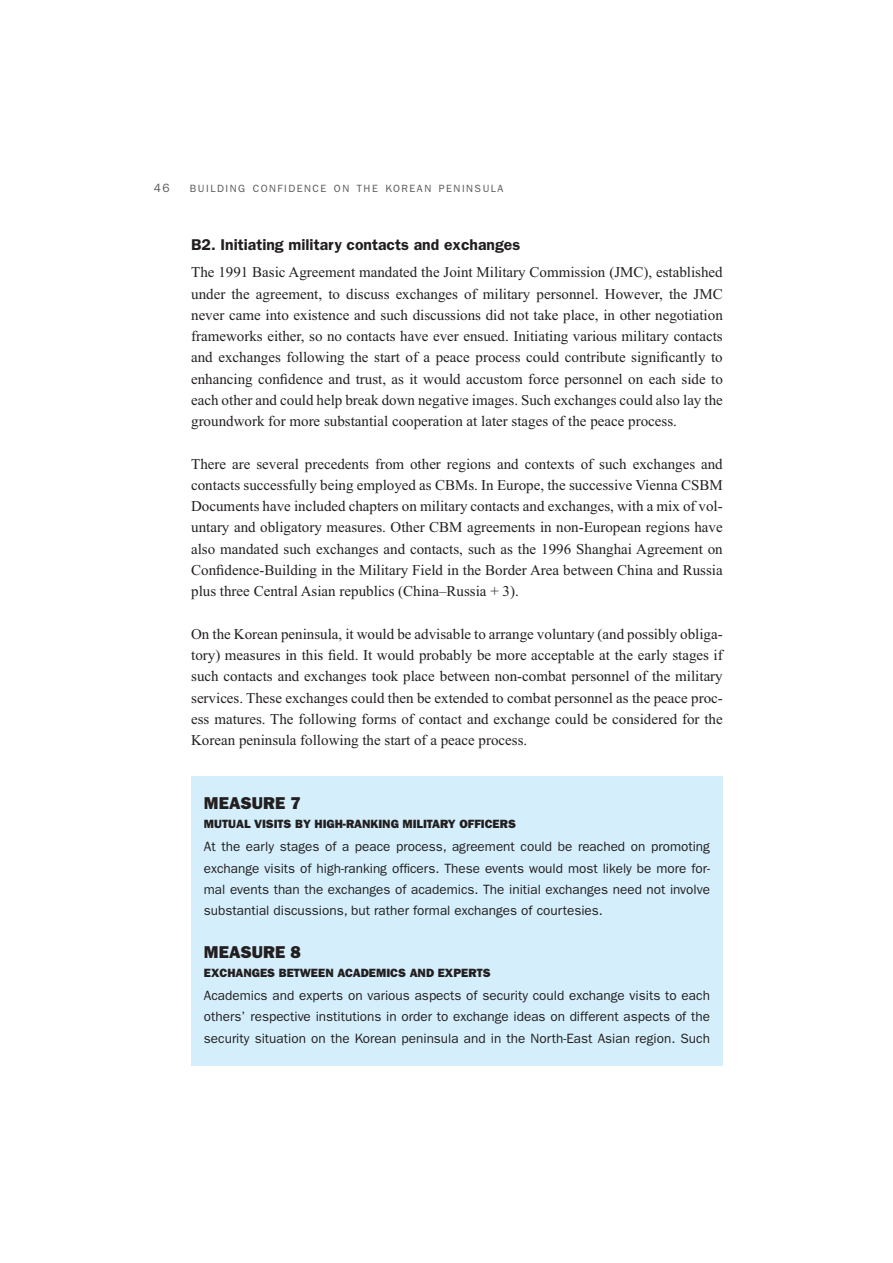
<style>
.page{position:relative;width:893px;height:1263px;background:#fff}
.page>*{position:absolute;margin:0;border:0;box-sizing:border-box;transform-origin:0 0}
.t1{font:800 17.25px "Franklin Gothic";color:#231f20}
.t2{font:600 15.75px "Franklin Gothic";color:#231f20}
.t3{font:15px/21.3px "Times New Roman";color:#231f20;text-align:justify}
.t4{font:13.5px/21.3px "Franklin Gothic";color:#231f20;text-align:justify}
.t5{font:800 12px "Franklin Gothic";color:#231f20}
.t6{font:12px "Franklin Gothic";color:#57585a}
.t7{font:10.5px "Franklin Gothic";letter-spacing:.145em;color:#57585a}
</style>
<div class="page">
<div style="left:191px;top:776px;width:532px;height:289px;background:#d4effb"></div>
<p class="t6" style="left:154px;top:184px;width:17px">46</p>
<p class="t7" style="left:190px;top:185px;width:315px">BUILDING CONFIDENCE ON THE KOREAN PENINSULA</p>
<p class="t2" style="left:191px;top:239px;width:331px">B2. Initiating military contacts and exchanges</p>
<p class="t3" style="left:191px;top:263px;width:533px">The 1991 Basic Agreement mandated the Joint Military Commission (JMC), established under the agreement, to discuss exchanges of military personnel. However, the JMC never came into existence and such discussions did not take place, in other negotiation frameworks either, so no contacts have ever ensued. Initiating various military contacts and exchanges following the start of a peace process could contribute signi-cantly to enhancing con-dence and trust, as it would accustom force personnel on each side to each other and could help break down negative images. Such exchanges could also lay the groundwork for more substantial cooperation at later stages of the peace process.</p>
<p class="t3" style="left:191px;top:454px;width:533px">There are several precedents from other regions and contexts of such exchanges and contacts successfully being employed as CBMs. In Europe, the successive Vienna CSBM Documents have included chapters on military contacts and exchanges, with a mix of vol&shy;untary and obligatory measures. Other CBM agreements in non-European regions have also mandated such exchanges and contacts, such as the 1996 Shanghai Agreement on Con-dence-Building in the Military Field in the Border Area between China and Russia plus three Central Asian republics (China–Russia + 3).</p>
<p class="t3" style="left:191px;top:624px;width:533px">On the Korean peninsula, it would be advisable to arrange voluntary (and possibly obliga&shy;tory) measures in this -eld. It would probably be more acceptable at the early stages if such contacts and exchanges took place between non-combat personnel of the military services. These exchanges could then be extended to combat personnel as the peace proc&shy;ess matures. The following forms of contact and exchange could be considered for the Korean peninsula following the start of a peace process.</p>
<p class="t1" style="left:204px;top:797px;width:98px">MEASURE 7</p>
<p class="t5" style="left:204px;top:820px;width:313px">MUTUAL VISITS BY HIGH-RANKING MILITARY OFFICERS</p>
<p class="t4" style="left:204px;top:837px;width:508px">At the early stages of a peace process, agreement could be reached on promoting exchange visits of high-ranking officers. These events would most likely be more for&shy;mal events than the exchanges of academics. The initial exchanges need not involve substantial discussions, but rather formal exchanges of courtesies.</p>
<p class="t1" style="left:204px;top:946px;width:98px">MEASURE 8</p>
<p class="t5" style="left:204px;top:969px;width:288px">EXCHANGES BETWEEN ACADEMICS AND EXPERTS</p>
<p class="t4" style="left:204px;top:986px;width:507px">Academics and experts on various aspects of security could exchange visits to each others’ respective institutions in order to exchange ideas on different aspects of the security situation on the Korean peninsula and in the North-East Asian region. Such</p>
</div>
